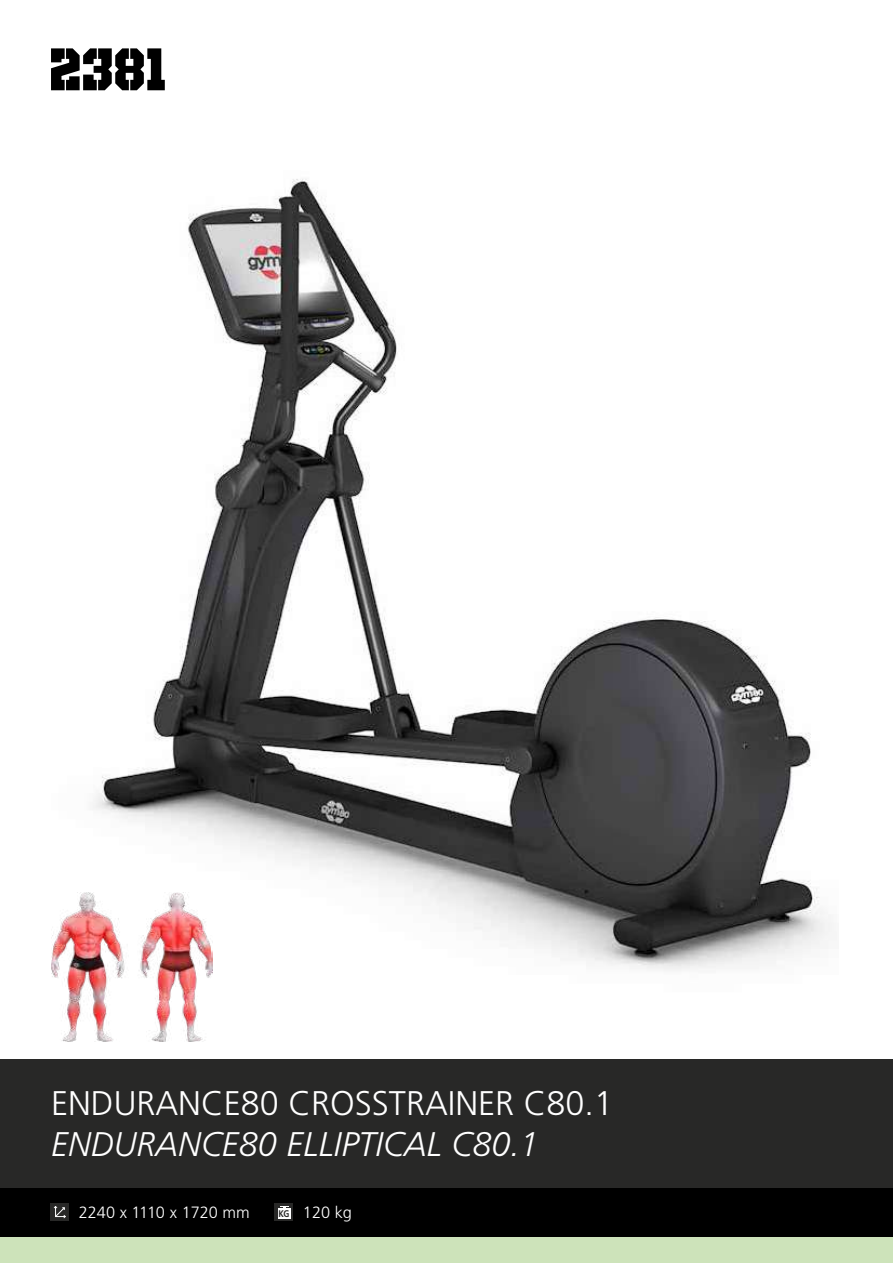
<style>
.page{position:relative;width:893px;height:1263px;background:#fff}
.page>*{position:absolute;margin:0;border:0;box-sizing:border-box;transform-origin:0 0}
.t1{font:69.75px "Old School United Stencil";color:#000}
.t2{font:300 34.2px "Frutiger LT Std";color:#fff}
.t3{font:italic 300 34.2px "Frutiger LT Std";color:#fff}
.t4{font:300 16.35px "Frutiger LT Std";color:#fff}
.t5{font:700 9.6px "Frutiger LT Std";color:#282827;scale:.85 1}
</style>
<div class="page">
<div style="left:0;top:1059px;width:893px;height:198px;background:#282827"></div>
<div style="left:0;top:1188px;width:893px;height:50px;background:#000"></div>
<div style="left:0;top:1238px;width:893px;height:25px;background:#cde3ba"></div>
<div style="left:274px;top:1203px;width:18px;height:18px;background:#282827"></div>
<div style="left:50px;top:1203px;width:18px;height:18px;background:#282827"></div>
<img style="left:93px;top:179px;width:739px;height:795px">
<svg style="left:53px;top:1206px;width:13px;height:12px"></svg>
<svg style="left:275px;top:1203px;width:18px;height:18px"></svg>
<div style="left:278px;top:1208px;width:12px;height:11px;background:#fff"></div>
<img style="left:51px;top:892px;width:161px;height:150px">
<h1 class="t1" style="left:51px;top:32px;width:119px">2381</h1>
<p class="t2" style="left:51px;top:1084px;width:563px">ENDURANCE80 CROSSTRAINER C80.1</p>
<p class="t3" style="left:51px;top:1124px;width:489px">ENDURANCE80 ELLIPTICAL C80.1</p>
<p class="t4" style="left:79px;top:1203px;width:172px">2240 x 1110 x 1720 mm</p>
<p class="t4" style="left:303px;top:1203px;width:51px">120 kg</p>
<p class="t5" style="left:278px;top:1208px;width:15px">KG</p>
</div>
